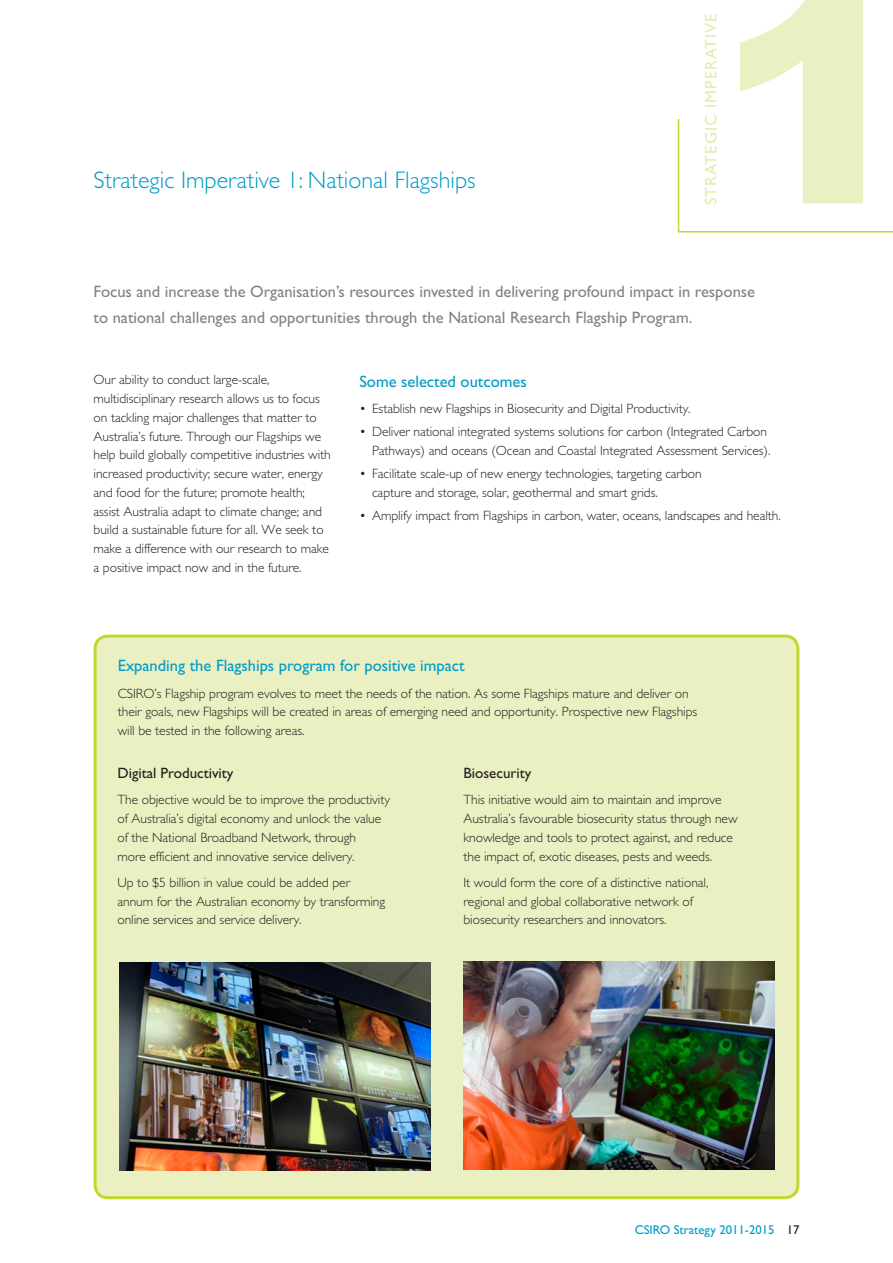
<style>
.page{position:relative;width:893px;height:1263px;background:#fff}
.page>*{position:absolute;margin:0;border:0;box-sizing:border-box;transform-origin:0 0}
.t1{font:900 300px "Arial";color:#eaf0c1}
.t2{font:300 24px "Gill Sans";color:#009bc8}
.t3{font:16.5px/25.5px "Gill Sans";color:#808285}
.t4{font:16.5px "Gill Sans";color:#009bc8}
.t5{font:16.5px "Gill Sans";letter-spacing:.06em;color:#e4ecae}
.t6{font:15px "Gill Sans";color:#231f20}
.t7{font:300 13.5px/18.8px "Gill Sans";letter-spacing:-.005em;color:#231f20}
.t8{font:12.75px "Gill Sans";color:#009bc8}
.s1{color:#231f20}
</style>
<div class="page">
<svg style="left:677px;top:119px;width:216px;height:114px"></svg>
<div style="left:95px;top:636px;width:703px;height:562px;background:#eaf0c1;border-radius:13px"></div>
<div style="left:94px;top:635px;width:705px;height:564px;border:3px solid #c1d72f;border-radius:13px"></div>
<img style="left:120px;top:962px;width:310px;height:209px">
<img style="left:464px;top:962px;width:310px;height:207px">
<h2 class="t2" style="left:94px;top:167px;width:384px">Strategic Imperative 1: National Flagships</h2>
<p class="t5" style="left:702px;top:205px;width:193px;rotate:-90deg">STRATEGIC IMPERATIVE</p>
<h1 class="t1" style="left:716px;top:-121px;width:202px">1</h1>
<p class="t3" style="left:94px;top:279px;width:663px">Focus and increase the Organisation’s resources invested in delivering profound impact in response to national challenges and opportunities through the National Research Flagship Program.</p>
<p class="t7" style="left:94px;top:371px;width:239px">Our ability to conduct large-scale, multidisciplinary research allows us to focus on tackling major challenges that matter to Australia’s future. Through our Flagships we help build globally competitive industries with increased productivity; secure water, energy and food for the future; promote health; assist Australia adapt to climate change; and build a sustainable future for all. We seek to make a difference with our research to make a positive impact now and in the future.</p>
<p class="t4" style="left:359px;top:372px;width:169px">Some selected outcomes</p>
<p class="t7" style="left:359px;top:399px;width:333px">• Establish new Flagships in Biosecurity and Digital Productivity.</p>
<p class="t7" style="left:359px;top:422px;width:413px;text-align:right">• Deliver national integrated systems solutions for carbon (Integrated Carbon<br>Pathways) and oceans (Ocean and Coastal Integrated Assessment Services).</p>
<p class="t7" style="left:372px;top:464px;width:331px;text-indent:-13px">• Facilitate scale-up of new energy technologies, targeting carbon capture and storage, solar, geothermal and smart grids.</p>
<p class="t7" style="left:359px;top:506px;width:423px">• Amplify impact from Flagships in carbon, water, oceans, landscapes and health.</p>
<p class="t4" style="left:118px;top:656px;width:348px">Expanding the Flagships program for positive impact</p>
<p class="t7" style="left:118px;top:684px;width:581px">CSIRO’s Flagship program evolves to meet the needs of the nation. As some Flagships mature and deliver on their goals, new Flagships will be created in areas of emerging need and opportunity. Prospective new Flagships will be tested in the following areas.</p>
<p class="t6" style="left:117px;top:764px;width:117px">Digital Productivity</p>
<p class="t7" style="left:117px;top:790px;width:274px">The objective would be to improve the productivity of Australia’s digital economy and unlock the value of the National Broadband Network, through<br>more efficient and innovative service delivery.</p>
<p class="t7" style="left:117px;top:873px;width:269px">Up to $5 billion in value could be added per annum for the Australian economy by transforming online services and service delivery.</p>
<p class="t6" style="left:463px;top:764px;width:69px">Biosecurity</p>
<p class="t7" style="left:463px;top:790px;width:276px">This initiative would aim to maintain and improve Australia’s favourable biosecurity status through new knowledge and tools to protect against, and reduce the impact of, exotic diseases, pests and weeds.</p>
<p class="t7" style="left:463px;top:873px;width:246px">It would form the core of a distinctive national, regional and global collaborative network of biosecurity researchers and innovators.</p>
<p class="t8" style="left:635px;top:1223px;width:166px">CSIRO Strategy 2011-2015 <span class="s1">17</span></p>
</div>
